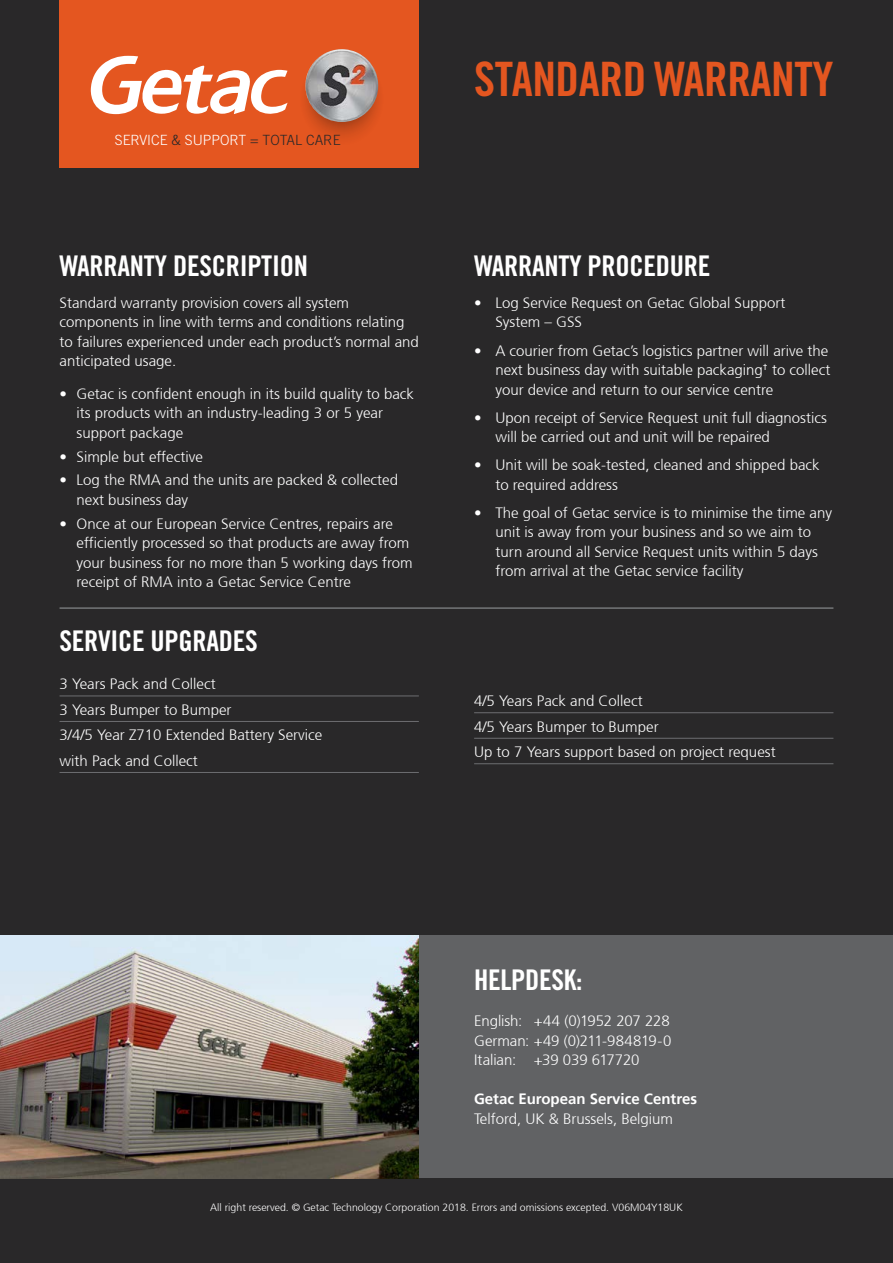
<style>
.page{position:relative;width:893px;height:1263px;background:#292829}
.page>*{position:absolute;margin:0;border:0;box-sizing:border-box;transform-origin:0 0}
.t1{font:47.4px "Trade Gothic LT Std Bd Cn 20";letter-spacing:-.01em;color:#e45620}
.t2{font:28.5px "Trade Gothic LT Std Bd Cn 20";letter-spacing:-.01em;color:#fff}
.t3{font:300 15px/19.5px "Frutiger 45";color:#fff}
.t4{font:700 15px "Frutiger 65";color:#fff}
.t5{font:300 14.1px "Trade Gothic LT Std";color:#fff}
.t6{font:300 10.5px "Frutiger 45";color:#fff}
.s1{color:#292829}
</style>
<div class="page">
<div style="left:60px;top:0;width:359px;height:168px;background:#e45620"></div>
<svg style="left:91px;top:56px;width:197px;height:59px"></svg>
<svg style="left:304px;top:82px;width:75px;height:56px"></svg>
<img style="left:305px;top:49px;width:73px;height:73px">
<hr style="left:60px;top:696px;width:359px;height:1px;background:#6d6e71">
<hr style="left:60px;top:721px;width:359px;height:1px;background:#6d6e71">
<hr style="left:60px;top:772px;width:359px;height:1px;background:#6d6e71">
<hr style="left:474px;top:712px;width:359px;height:1px;background:#6d6e71">
<hr style="left:474px;top:738px;width:359px;height:1px;background:#6d6e71">
<hr style="left:474px;top:763px;width:359px;height:1px;background:#6d6e71">
<div style="left:419px;top:935px;width:474px;height:243px;background:#616264"></div>
<img style="left:0;top:935px;width:419px;height:243px">
<hr style="left:60px;top:607px;width:773px;height:2px;background:#747678">
<p class="t5" style="left:115px;top:132px;width:227px">SERVICE <span class="s1">&amp;</span> SUPPORT <span class="s1">= TOTAL CARE</span></p>
<h2 class="t2" style="left:60px;top:248px;width:250px">WARRANTY DESCRIPTION</h2>
<p class="t3" style="left:60px;top:293px;width:361px">Standard warranty provision covers all system components in line with terms and conditions relating to failures experienced under each product’s normal and anticipated usage.</p>
<p class="t3" style="left:77px;top:384px;width:339px;text-indent:-17px">• Getac is confident enough in its build quality to back its products with an industry-leading 3 or 5 year support package</p>
<p class="t3" style="left:60px;top:447px;width:145px">• Simple but effective</p>
<p class="t3" style="left:77px;top:470px;width:323px;text-indent:-17px">• Log the RMA and the units are packed &amp; collected next business day</p>
<p class="t3" style="left:77px;top:514px;width:338px;text-indent:-17px">• Once at our European Service Centres, repairs are efficiently processed so that products are away from your business for no more than 5 working days from receipt of RMA into a Getac Service Centre</p>
<h2 class="t2" style="left:60px;top:623px;width:200px">SERVICE UPGRADES</h2>
<p class="t3" style="left:60px;top:671px;width:264px;line-height:25.5px">3 Years Pack and Collect<br>3 Years Bumper to Bumper<br>3/4/5 Year Z710 Extended Battery Service with Pack and Collect</p>
<h1 class="t1" style="left:474px;top:50px;width:361px">STANDARD WARRANTY</h1>
<h2 class="t2" style="left:474px;top:248px;width:238px">WARRANTY PROCEDURE</h2>
<p class="t3" style="left:495px;top:293px;width:292px;text-indent:-21px">• Log Service Request on Getac Global Support<br>System – GSS</p>
<p class="t3" style="left:495px;top:341px;width:336px;text-indent:-21px">• A courier from Getac’s logistics partner will arive the next business day with suitable packaging<sup>†</sup> to collect your device and return to our service centre</p>
<p class="t3" style="left:495px;top:408px;width:333px;text-indent:-21px">• Upon receipt of Service Request unit full diagnostics will be carried out and unit will be repaired</p>
<p class="t3" style="left:495px;top:455px;width:326px;text-indent:-21px">• Unit will be soak-tested, cleaned and shipped back to required address</p>
<p class="t3" style="left:495px;top:503px;width:338px;text-indent:-21px">• The goal of Getac service is to minimise the time any unit is away from your business and so we aim to turn around all Service Request units within 5 days from arrival at the Getac service facility</p>
<p class="t3" style="left:474px;top:688px;width:303px;line-height:25.5px">4/5 Years Pack and Collect<br>4/5 Years Bumper to Bumper<br>Up to 7 Years support based on project request</p>
<h2 class="t2" style="left:474px;top:962px;width:110px">HELPDESK:</h2>
<p class="t3" style="left:474px;top:1012px;width:199px;text-align:justify">English: +44 (0)1952 207 228<br>German: +49 (0)211-984819-0<br>Italian: +39 039 617720</p>
<p class="t4" style="left:474px;top:1090px;width:224px">Getac European Service Centres</p>
<p class="t3" style="left:474px;top:1109px;width:200px">Telford, UK &amp; Brussels, Belgium</p>
<p class="t6" style="left:210px;top:1202px;width:474px">All right reserved. © Getac Technology Corporation 2018. Errors and omissions excepted. V06M04Y18UK</p>
</div>
